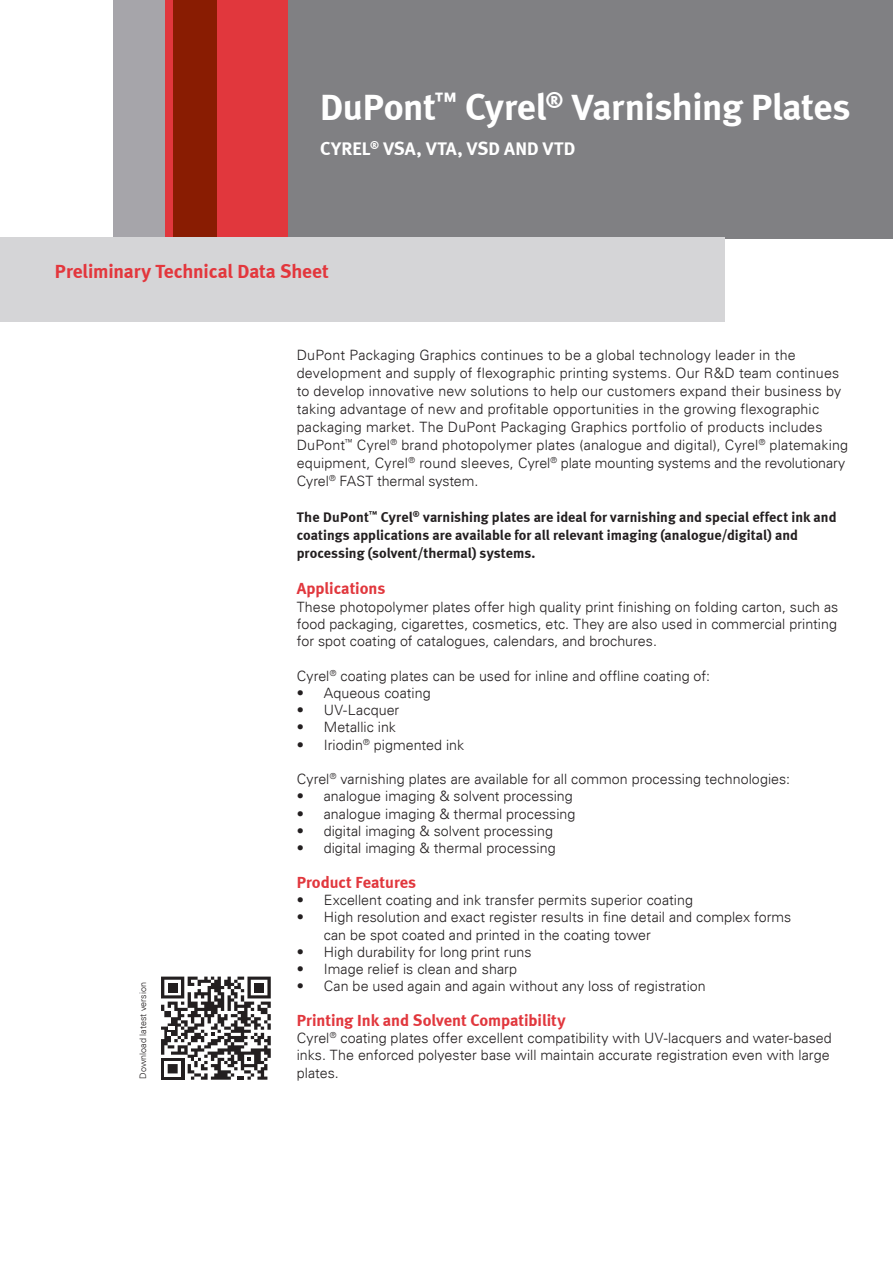
<style>
.page{position:relative;width:893px;height:1263px;background:#fff}
.page>*{position:absolute;margin:0;border:0;box-sizing:border-box;transform-origin:0 0}
.Headline{font:700 37.5px "Meta";letter-spacing:-.015em;color:#fff}
.subhead{font:700 19.5px "Meta";letter-spacing:-.01em;color:#e3373d}
.Descriptor{font:700 18.75px "Meta";letter-spacing:.005em;color:#fff}
.Body_Headline_negati{font:700 16.5px "Meta";letter-spacing:-.005em;color:#e1373d}
.Body_ohne_Abstand_vo{font:300 14.25px/18px "Univers LT";letter-spacing:.005em;color:#231f20}
.Body_ohne_Abstand_vo-2{font:700 14.25px/18px "Meta";color:#231f20}
.Body_Headline_negati-2{font:300 14.25px/17.2px "Univers LT";color:#231f20}
.t1{font:300 9px "Univers LT";color:#231f20}
</style>
<div class="page">
<div style="left:165px;top:0;width:8px;height:244px;background:#e1373d"></div>
<div style="left:284px;top:0;width:609px;height:239px;background:#808083"></div>
<div style="left:217px;top:0;width:70px;height:241px;background:#e1373d"></div>
<div style="left:173px;top:0;width:44px;height:241px;background:#891c02"></div>
<div style="left:114px;top:0;width:51px;height:240px;background:#a6a5aa"></div>
<div style="left:0;top:238px;width:725px;height:84px;background:#d5d5d7"></div>
<svg style="left:161px;top:976px;width:110px;height:104px"></svg>
<p class="Headline" style="left:320px;top:85px;width:532px">DuPont<sup>™</sup> Cyrel<sup>®</sup> Varnishing Plates</p>
<p class="Descriptor" style="left:320px;top:138px;width:257px">CYREL<sup>®</sup> VSA, VTA, VSD AND VTD</p>
<p class="subhead" style="left:55px;top:260px;width:275px">Preliminary Technical Data Sheet</p>
<p class="t1" style="left:138px;top:1078px;width:98px;rotate:-90deg">Download latest version</p>
<p class="Body_ohne_Abstand_vo" style="left:297px;top:346px;width:553px">DuPont Packaging Graphics continues to be a global technology leader in the development and supply of flexographic printing systems. Our R&amp;D team continues to develop innovative new solutions to help our customers expand their business by taking advantage of new and profitable opportunities in the growing flexographic packaging market. The DuPont Packaging Graphics portfolio of products includes DuPont<sup>™</sup> Cyrel<sup>®</sup> brand photopolymer plates (analogue and digital), Cyrel<sup>®</sup> platemaking equipment, Cyrel<sup>®</sup> round sleeves, Cyrel<sup>®</sup> plate mounting systems and the revolutionary Cyrel<sup>®</sup> FAST thermal system.</p>
<p class="Body_ohne_Abstand_vo-2" style="left:297px;top:508px;width:541px">The DuPont<sup>™</sup> Cyrel<sup>®</sup> varnishing plates are ideal for varnishing and special effect ink and coatings applications are available for all relevant imaging (analogue/digital) and processing (solvent/thermal) systems.</p>
<p class="Body_Headline_negati" style="left:297px;top:579px;width:90px">Applications</p>
<p class="Body_ohne_Abstand_vo" style="left:297px;top:598px;width:543px;line-height:17.2px;text-align:justify">These photopolymer plates offer high quality print finishing on folding carton, such as food packaging, cigarettes, cosmetics, etc. They are also used in commercial printing for spot coating of catalogues, calendars, and brochures.</p>
<p class="Body_ohne_Abstand_vo" style="left:297px;top:667px;width:415px">Cyrel<sup>®</sup> coating plates can be used for inline and offline coating of:</p>
<p class="Body_ohne_Abstand_vo" style="left:297px;top:684px;width:135px">• Aqueous coating</p>
<p class="Body_ohne_Abstand_vo" style="left:297px;top:701px;width:104px">• UV-Lacquer</p>
<p class="Body_ohne_Abstand_vo" style="left:297px;top:718px;width:101px">• Metallic ink</p>
<p class="Body_ohne_Abstand_vo" style="left:297px;top:736px;width:169px">• Iriodin<sup>®</sup> pigmented ink</p>
<p class="Body_ohne_Abstand_vo" style="left:297px;top:770px;width:495px">Cyrel<sup>®</sup> varnishing plates are available for all common processing technologies:</p>
<p class="Body_ohne_Abstand_vo" style="left:297px;top:787px;width:278px">• analogue imaging &amp; solvent processing</p>
<p class="Body_ohne_Abstand_vo" style="left:297px;top:805px;width:280px">• analogue imaging &amp; thermal processing</p>
<p class="Body_ohne_Abstand_vo" style="left:297px;top:822px;width:258px">• digital imaging &amp; solvent processing</p>
<p class="Body_ohne_Abstand_vo" style="left:297px;top:839px;width:260px">• digital imaging &amp; thermal processing</p>
<p class="Body_Headline_negati" style="left:297px;top:872px;width:121px">Product Features</p>
<p class="Body_ohne_Abstand_vo" style="left:297px;top:891px;width:398px">• Excellent coating and ink transfer permits superior coating</p>
<p class="Body_ohne_Abstand_vo" style="left:324px;top:908px;width:469px;line-height:17.2px;text-indent:-27px">• High resolution and exact register results in fine detail and complex forms can be spot coated and printed in the coating tower</p>
<p class="Body_ohne_Abstand_vo" style="left:297px;top:943px;width:236px">• High durability for long print runs</p>
<p class="Body_ohne_Abstand_vo" style="left:297px;top:960px;width:222px">• Image relief is clean and sharp</p>
<p class="Body_ohne_Abstand_vo" style="left:297px;top:977px;width:411px">• Can be used again and again without any loss of registration</p>
<p class="Body_Headline_negati" style="left:297px;top:1010px;width:270px">Printing Ink and Solvent Compatibility</p>
<p class="Body_Headline_negati-2" style="left:297px;top:1029px;width:537px">Cyrel<sup>®</sup> coating plates offer excellent compatibility with UV-lacquers and water-based inks. The enforced polyester base will maintain accurate registration even with large</p>
<p class="Body_Headline_negati-2" style="left:297px;top:1064px;width:44px">plates.</p>
</div>
